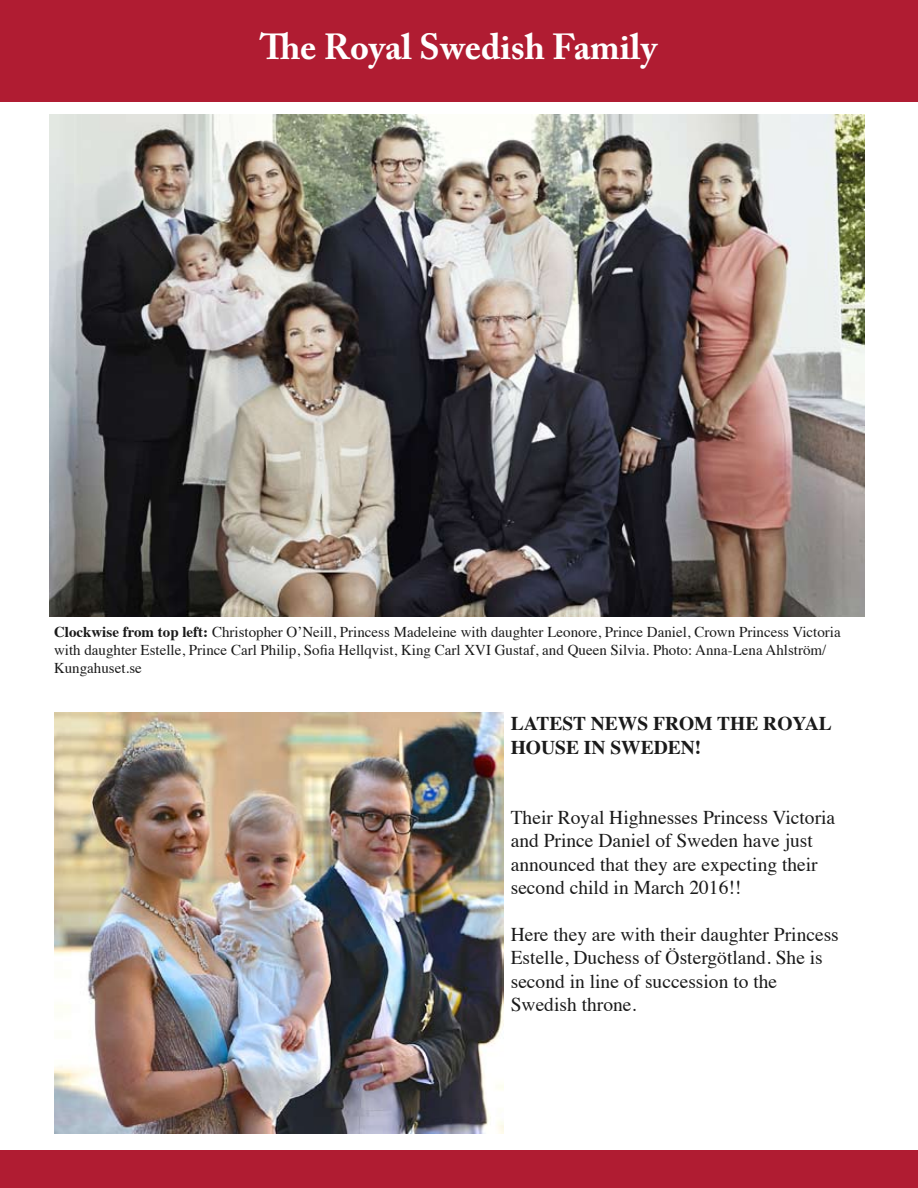
<style>
.page{position:relative;width:918px;height:1188px;background:#fff}
.page>*{position:absolute;margin:0;border:0;box-sizing:border-box;transform-origin:0 0}
.t1{font:700 36px "Adobe Caslon Pro";color:#fff}
.t2{font:19.5px/23.4px "Times";color:#1a1a1a}
.t3{font:700 19.5px/23.4px "Times";color:#1a1a1a}
.t4{font:15px/18px "Times";color:#1a1a1a}
.s1{font-weight:700}
</style>
<div class="page">
<div style="left:0;top:0;width:918px;height:102px;background:#b01c32"></div>
<div style="left:0;top:1151px;width:918px;height:37px;background:#b01c32"></div>
<img style="left:50px;top:115px;width:814px;height:502px">
<img style="left:54px;top:712px;width:449px;height:422px">
<h1 class="t1" style="left:260px;top:25px;width:399px">The Royal Swedish Family</h1>
<p class="t4" style="left:54px;top:622px;width:788px"><span class="s1">Clockwise from top left:</span> Christopher O’Neill, Princess Madeleine with daughter Leonore, Prince Daniel, Crown Princess Victoria with daughter Estelle, Prince Carl Philip, Sofia Hellqvist, King Carl XVI Gustaf, and Queen Silvia. Photo: Anna-Lena Ahlström/<br>Kungahuset.se</p>
<p class="t3" style="left:511px;top:710px;width:323px">LATEST NEWS FROM THE ROYAL<br>HOUSE IN SWEDEN!</p>
<p class="t2" style="left:511px;top:804px;width:326px">Their Royal Highnesses Princess Victoria and Prince Daniel of Sweden have just announced that they are expecting their second child in March 2016!!</p>
<p class="t2" style="left:511px;top:921px;width:330px">Here they are with their daughter Princess Estelle, Duchess of Östergötland. She is second in line of succession to the Swedish throne.</p>
</div>
